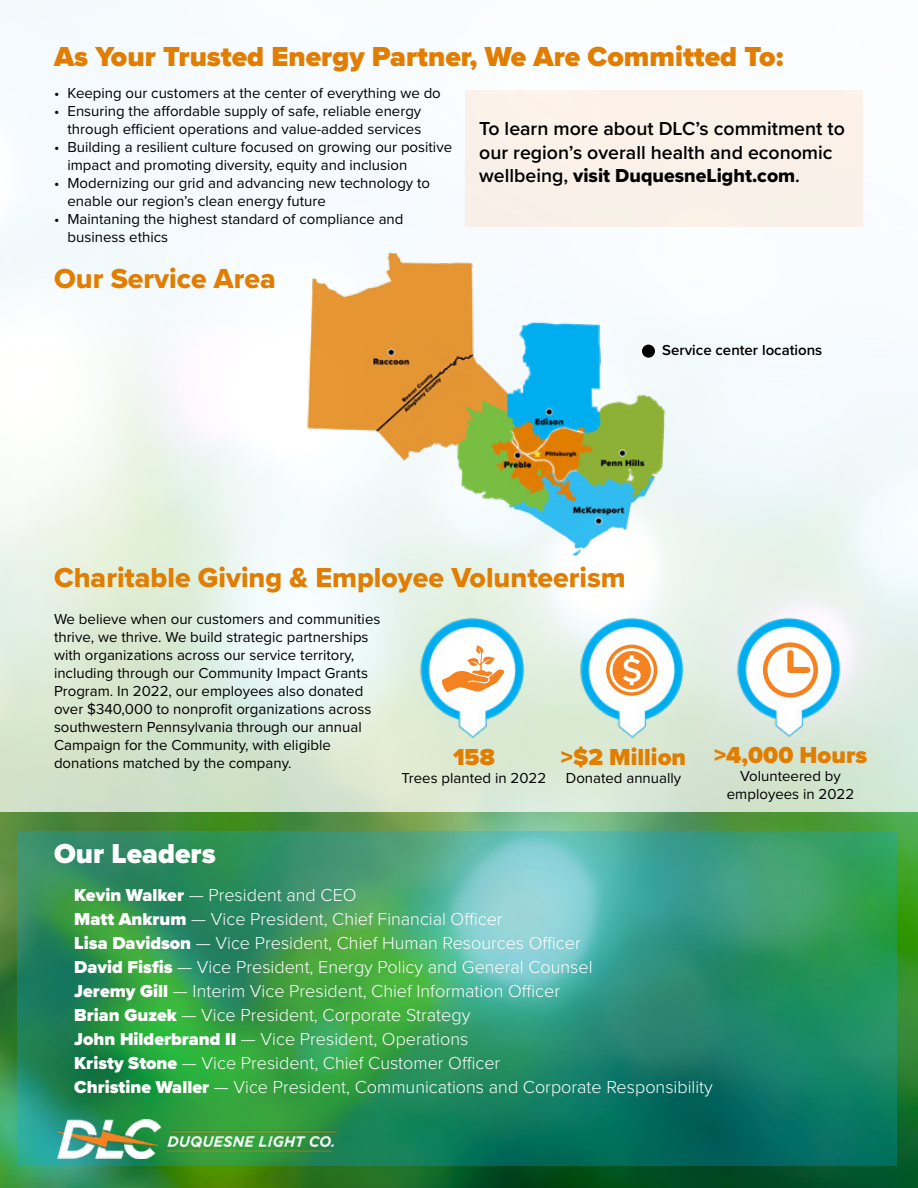
<style>
.page{position:relative;width:918px;height:1188px;background:#fff}
.page>*{position:absolute;margin:0;border:0;box-sizing:border-box;transform-origin:0 0}
.t1{font:28.5px "Proxima Nova Extrabld";color:#e17d00}
.t2{font:900 28.5px "Proxima Nova";color:#e17d00}
.t3{font:900 28.5px "Proxima Nova";color:#fff}
.t4{font:900 24px "Proxima Nova";color:#e17d00}
.t5{font:600 19.5px/23.4px "Proxima Nova";color:#000}
.t6{font:19.5px "Proxima Nova Extrabld";color:#000}
.t7{font:300 18px/24px "Proxima Nova";color:#fff}
.t8{font:15px/18px "Proxima Nova";color:#000}
.t9{font:600 15px "Proxima Nova";color:#000}
.s1{font-family:"Proxima Nova";font-weight:600}
.s2{font-weight:900}
</style>
<div class="page">
<img style="left:0;top:812px;width:918px;height:376px">
<img style="left:293px;top:244px;width:406px;height:321px">
<svg style="left:18px;top:832px;width:879px;height:334px;background:#309568"></svg>
<div style="left:641px;top:344px;width:15px;height:14px;background:#000;border-radius:50%"></div>
<div style="left:640px;top:343px;width:17px;height:16px;border:2px solid #fff;border-radius:50%"></div>
<img style="left:407px;top:611px;width:133px;height:130px">
<img style="left:566px;top:611px;width:134px;height:130px">
<svg style="left:606px;top:645px;width:51px;height:51px"></svg>
<img style="left:724px;top:610px;width:133px;height:130px">
<svg style="left:763px;top:642px;width:55px;height:56px"></svg>
<svg style="left:441px;top:645px;width:64px;height:47px"></svg>
<img style="left:58px;top:1120px;width:279px;height:38px">
<h1 class="t2" style="left:54px;top:35px;width:731px">As Your Trusted Energy Partner, We Are Committed To:</h1>
<p class="t8" style="left:54px;top:83px;width:388px">• Keeping our customers at the center of everything we do</p>
<p class="t8" style="left:54px;top:101px;width:369px;text-align:right">• Ensuring the affordable supply of safe, reliable energy through efficient operations and value-added services</p>
<p class="t8" style="left:68px;top:137px;width:386px;text-indent:-14px">• Building a resilient culture focused on growing our positive impact and promoting diversity, equity and inclusion</p>
<p class="t8" style="left:68px;top:173px;width:364px;text-indent:-14px">• Modernizing our grid and advancing new technology to enable our region’s clean energy future</p>
<p class="t8" style="left:68px;top:209px;width:338px;text-indent:-14px">• Maintaning the highest standard of compliance and business ethics</p>
<h3 class="t5" style="left:479px;top:117px;width:367px">To learn more about DLC’s commitment to our region’s overall health and economic</h3>
<h3 class="t6" style="left:479px;top:161px;width:322px"><span class="s1">wellbeing,</span> visit DuquesneLight.com<span class="s1">.</span></h3>
<h1 class="t1" style="left:54px;top:257px;width:223px">Our Service Area</h1>
<p class="t9" style="left:662px;top:339px;width:162px">Service center locations</p>
<h1 class="t1" style="left:54px;top:556px;width:573px">Charitable Giving &amp; Employee Volunteerism</h1>
<p class="t8" style="left:54px;top:609px;width:328px">We believe when our customers and communities thrive, we thrive. We build strategic partnerships with organizations across our service territory, including through our Community Impact Grants Program. In 2022, our employees also donated over $340,000 to nonprofit organizations across southwestern Pennsylvania through our annual Campaign for the Community, with eligible donations matched by the company.</p>
<h2 class="t4" style="left:453px;top:739px;width:43px">158</h2>
<p class="t8" style="left:402px;top:768px;width:146px">Trees planted in 2022</p>
<h2 class="t4" style="left:561px;top:739px;width:127px">&gt;$2 Million</h2>
<p class="t8" style="left:566px;top:769px;width:117px">Donated annually</p>
<h2 class="t4" style="left:714px;top:737px;width:155px">&gt;4,000 Hours</h2>
<p class="t8" style="left:727px;top:766px;width:129px;text-align:center">Volunteered by employees in 2022</p>
<h1 class="t3" style="left:54px;top:833px;width:163px">Our Leaders</h1>
<p class="t7" style="left:74px;top:882px;width:640px"><span class="s2">Kevin Walker</span> — President and CEO<br><span class="s2">Matt Ankrum</span> — Vice President, Chief Financial Officer<br><span class="s2">Lisa Davidson</span> — Vice President, Chief Human Resources Officer<br><span class="s2">David Fisfis</span> — Vice President, Energy Policy and General Counsel<br><span class="s2">Jeremy Gill</span> — Interim Vice President, Chief Information Officer<br><span class="s2">Brian Guzek</span> — Vice President, Corporate Strategy<br><span class="s2">John Hilderbrand II</span> — Vice President, Operations<br><span class="s2">Kristy Stone</span> — Vice President, Chief Customer Officer<br><span class="s2">Christine Waller</span> — Vice President, Communications and Corporate Responsibility</p>
</div>
